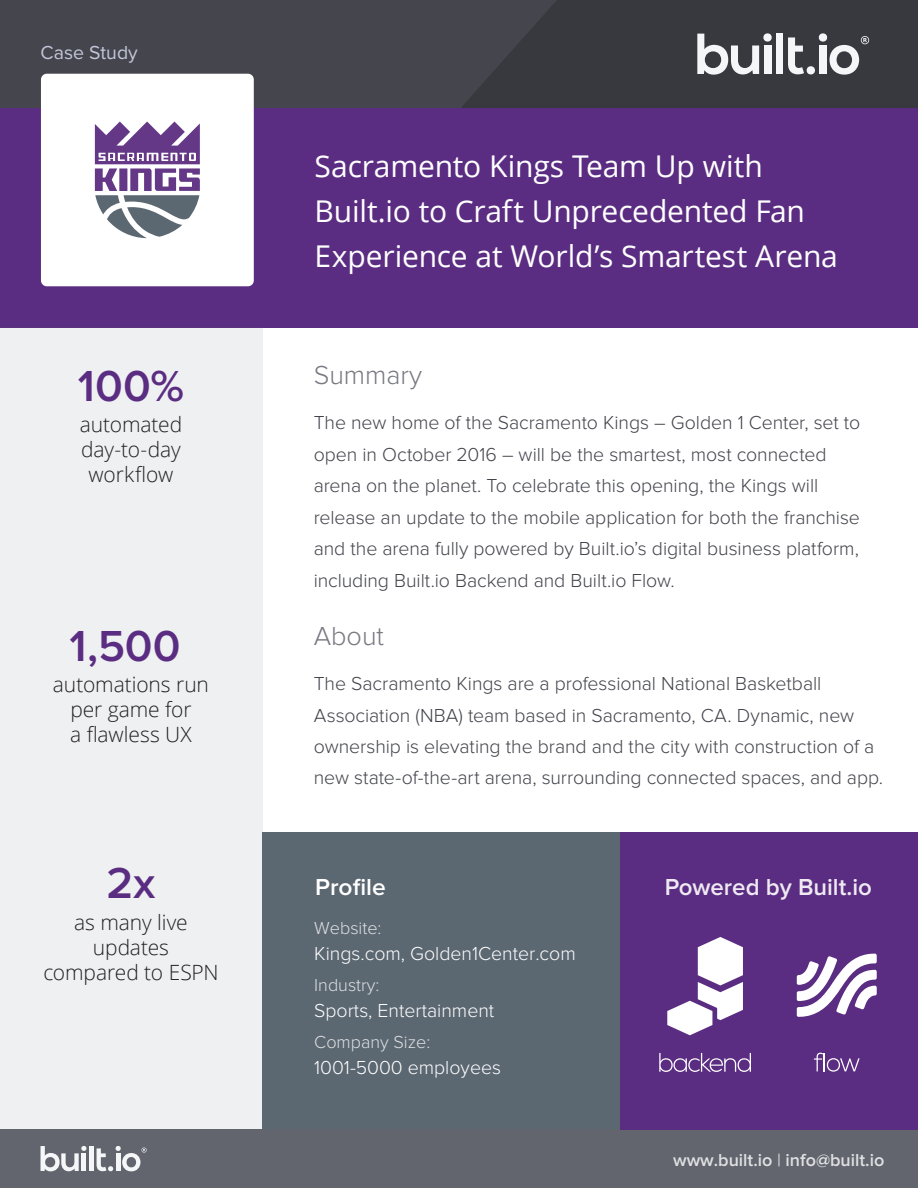
<style>
.page{position:relative;width:918px;height:1188px;background:#fff}
.page>*{position:absolute;margin:0;border:0;box-sizing:border-box;transform-origin:0 0}
.t1{font:600 45px "Proxima Nova";letter-spacing:.005em;color:#5b2d82}
.t2{font:30px/45px "Open Sans";letter-spacing:-.005em;color:#fff}
.t3{font:300 27px "Proxima Nova";color:#787981}
.t4{font:600 24px "Proxima Nova";color:#fff}
.t5{font:300 21px/25.2px "Open Sans";letter-spacing:-.005em;color:#231f20;text-align:center}
.t6{font:300 19.5px/31.5px "Proxima Nova";letter-spacing:-.005em;color:#42434b}
.t7{font:300 19.5px "Proxima Nova";color:#fff}
.t8{font:19.5px "Proxima Nova";color:#c3c6d8}
.t9{font:300 18px "Proxima Nova";color:rgb(255 255 255/.8)}
.t10{font:600 18px "Proxima Nova";color:#fff}
.s1{color:rgb(255 255 255/.8)}
</style>
<div class="page">
<div style="left:0;top:108px;width:918px;height:219px;background:#5b2d82"></div>
<div style="left:0;top:327px;width:263px;height:803px;background:#eef0f1"></div>
<div style="left:0;top:0;width:918px;height:108px;background:#44454d"></div>
<svg style="left:461px;top:0;width:457px;height:108px;fill:#38393f"></svg>
<div style="left:776px;top:34px;width:7px;height:40px;background:#f5f6f7"></div>
<svg style="left:697px;top:32px;width:75px;height:43px"></svg>
<svg style="left:788px;top:32px;width:81px;height:44px"></svg>
<div style="left:41px;top:74px;width:213px;height:212px;background:#fff;border-radius:6px"></div>
<svg style="left:95px;top:122px;width:105px;height:116px"></svg>
<div style="left:263px;top:832px;width:655px;height:298px;background:#5b6771"></div>
<div style="left:0;top:1130px;width:918px;height:58px;background:#62656e"></div>
<hr style="left:89px;top:1146px;width:4px;height:25px;background:#f5f6f7">
<svg style="left:41px;top:1146px;width:45px;height:25px"></svg>
<svg style="left:97px;top:1146px;width:50px;height:26px"></svg>
<div style="left:621px;top:832px;width:297px;height:298px;background:#5b2d82"></div>
<svg style="left:814px;top:1053px;width:46px;height:19px"></svg>
<svg style="left:797px;top:954px;width:80px;height:63px"></svg>
<svg style="left:659px;top:1053px;width:92px;height:19px"></svg>
<svg style="left:667px;top:937px;width:76px;height:98px"></svg>
<p class="t8" style="left:41px;top:43px;width:99px">Case Study</p>
<h1 class="t1" style="left:78px;top:366px;width:108px">100%</h1>
<p class="t5" style="left:80px;top:411px;width:104px">automated day-to-day workflow</p>
<h1 class="t1" style="left:70px;top:625px;width:113px">1,500</h1>
<p class="t5" style="left:53px;top:671px;width:158px">automations run per game for<br>a flawless UX</p>
<h1 class="t1" style="left:106px;top:862px;width:51px">2x</h1>
<p class="t5" style="left:43px;top:909px;width:177px">as many live updates compared to ESPN</p>
<h2 class="t2" style="left:315px;top:143px;width:525px">Sacramento Kings Team Up with<br>Built.io to Craft Unprecedented Fan<br>Experience at World’s Smartest Arena</h2>
<h3 class="t3" style="left:314px;top:363px;width:110px">Summary</h3>
<p class="t6" style="left:314px;top:408px;width:548px">The new home of the Sacramento Kings – Golden 1 Center, set to open in October 2016 – will be the smartest, most connected arena on the planet. To celebrate this opening, the Kings will release an update to the mobile application for both the franchise and the arena fully powered by Built.io’s digital business platform, including Built.io Backend and Built.io Flow.</p>
<h3 class="t3" style="left:314px;top:624px;width:72px">About</h3>
<p class="t6" style="left:314px;top:669px;width:571px">The Sacramento Kings are a professional National Basketball Association (NBA) team based in Sacramento, CA. Dynamic, new ownership is elevating the brand and the city with construction of a new state-of-the-art arena, surrounding connected spaces, and app.</p>
<p class="t4" style="left:315px;top:876px;width:72px">Profile</p>
<p class="t9" style="left:314px;top:920px;width:69px">Website:</p>
<p class="t7" style="left:314px;top:944px;width:263px">Kings.com, Golden1Center.com</p>
<p class="t9" style="left:314px;top:977px;width:67px">Industry:</p>
<p class="t7" style="left:314px;top:1001px;width:182px">Sports, Entertainment</p>
<p class="t9" style="left:314px;top:1034px;width:118px">Company Size:</p>
<p class="t7" style="left:314px;top:1058px;width:188px">1001-5000 employees</p>
<p class="t4" style="left:664px;top:876px;width:209px">Powered by Built.io</p>
<p class="t10" style="left:673px;top:1152px;width:213px">www.built.io <span class="s1">|</span> info@built.io</p>
</div>
